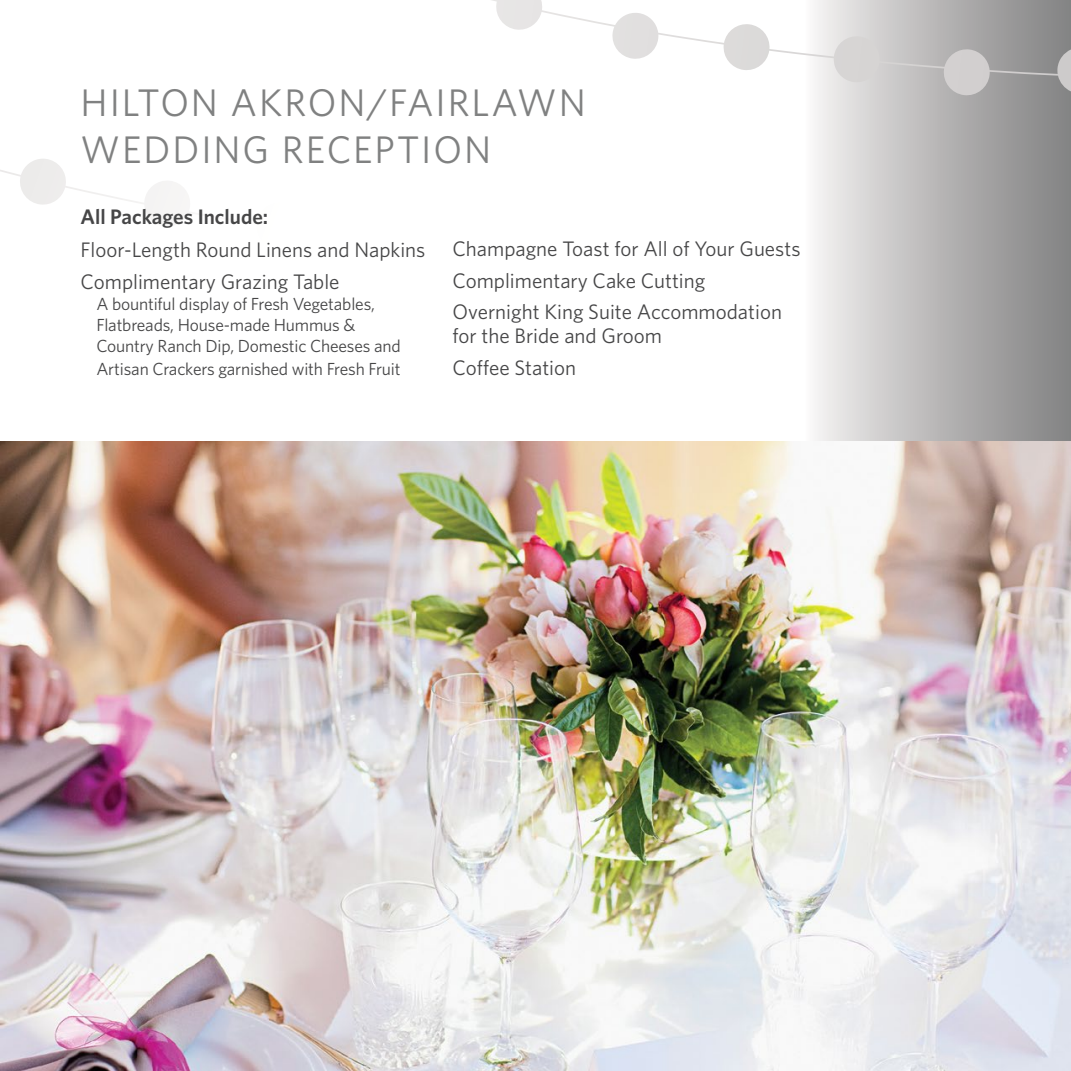
<style>
.page{position:relative;width:1071px;height:1071px;background:#fff}
.page>*{position:absolute;margin:0;border:0;box-sizing:border-box;transform-origin:0 0}
.t1{font:38.5px "Whitney";letter-spacing:.05em;color:#808181}
.t2{font:21px/24px "Whitney";color:#464647}
.t3{font:600 21px "Whitney";color:#464647}
.t4{font:17.5px/21px "Whitney";letter-spacing:-.01em;color:#464647}
</style>
<div class="page">
<div style="left:803px;top:0;width:268px;height:1071px;background:linear-gradient(to right,#f6f4f4,#7f7f7f)"></div>
<svg style="left:492px;top:0;width:579px;height:97px"></svg>
<img style="left:0;top:441px;width:1071px;height:630px">
<svg style="left:0;top:159px;width:182px;height:67px"></svg>
<p class="t1" style="left:81px;top:78px;width:507px">HILTON AKRON/FAIRLAWN</p>
<p class="t1" style="left:81px;top:124px;width:412px">WEDDING RECEPTION</p>
<p class="t3" style="left:81px;top:203px;width:189px">All Packages Include:</p>
<p class="t2" style="left:81px;top:237px;width:346px">Floor-Length Round Linens and Napkins</p>
<p class="t2" style="left:81px;top:269px;width:260px">Complimentary Grazing Table</p>
<p class="t4" style="left:96px;top:293px;width:306px">A bountiful display of Fresh Vegetables,<br>Flatbreads, House-made Hummus &amp;<br>Country Ranch Dip, Domestic Cheeses and</p>
<p class="t4" style="left:96px;top:358px;width:306px">Artisan Crackers garnished with Fresh Fruit</p>
<p class="t2" style="left:453px;top:236px;width:350px">Champagne Toast for All of Your Guests</p>
<p class="t2" style="left:453px;top:268px;width:254px">Complimentary Cake Cutting</p>
<p class="t2" style="left:453px;top:300px;width:331px">Overnight King Suite Accommodation for the Bride and Groom</p>
<p class="t2" style="left:453px;top:355px;width:125px">Coffee Station</p>
</div>
